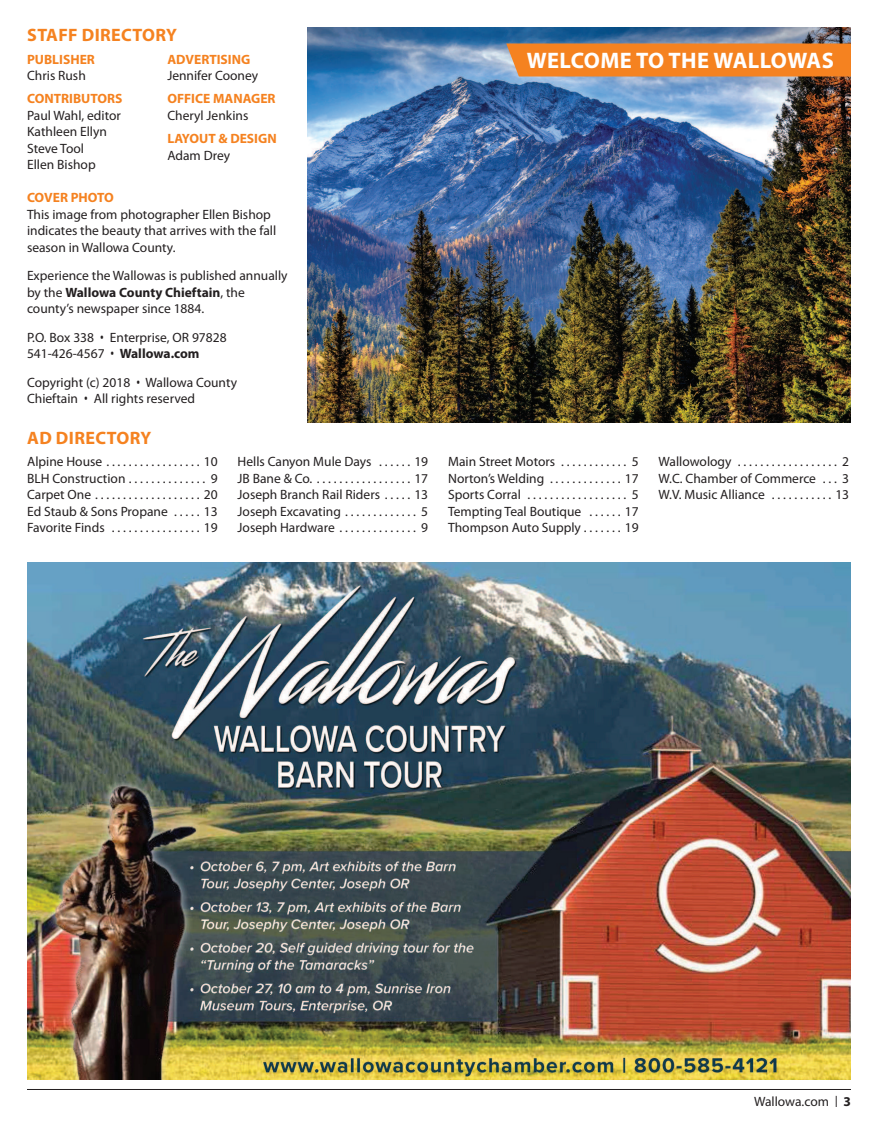
<style>
.page{position:relative;width:878px;height:1134px;background:#fff}
.page>*{position:absolute;margin:0;border:0;box-sizing:border-box;transform-origin:0 0}
.t1{font:700 22.5px "Myriad Pro";letter-spacing:.02em;color:#fff}
.t2{font:700 18px "Myriad Pro";letter-spacing:.02em;color:#f58220}
.t3{font:13.5px/16.5px "Myriad Pro";color:#231f20}
.t4{font:700 13.5px "Myriad Pro";color:#f58220}
.s1{font-weight:700}
.s2{font-family:"Gotham Condensed"}
</style>
<div class="page">
<img style="left:27px;top:562px;width:823px;height:518px">
<img style="left:307px;top:27px;width:543px;height:396px">
<hr style="left:27px;top:1089px;width:823px;height:1px;background:#231f20">
<div style="left:506px;top:44px;width:344px;height:32px;background:#f58220"></div>
<h2 class="t2" style="left:27px;top:28px;width:151px">STAFF DIRECTORY</h2>
<p class="t4" style="left:27px;top:54px;width:69px">PUBLISHER</p>
<p class="t3" style="left:27px;top:69px;width:60px">Chris Rush</p>
<p class="t4" style="left:27px;top:94px;width:97px">CONTRIBUTORS</p>
<p class="t3" style="left:27px;top:108px;width:95px">Paul Wahl, editor<br>Kathleen Ellyn<br>Steve Tool<br>Ellen Bishop</p>
<p class="t4" style="left:167px;top:54px;width:84px">ADVERTISING</p>
<p class="t3" style="left:167px;top:69px;width:92px">Jennifer Cooney</p>
<p class="t4" style="left:167px;top:94px;width:110px">OFFICE MANAGER</p>
<p class="t3" style="left:167px;top:108px;width:83px">Cheryl Jenkins</p>
<p class="t4" style="left:167px;top:134px;width:111px">LAYOUT &amp; DESIGN</p>
<p class="t3" style="left:167px;top:148px;width:64px">Adam Drey</p>
<p class="t4" style="left:27px;top:192px;width:88px">COVER PHOTO</p>
<p class="t3" style="left:27px;top:207px;width:251px">This image from photographer Ellen Bishop indicates the beauty that arrives with the fall season in Wallowa County.</p>
<p class="t3" style="left:27px;top:268px;width:262px">Experience the Wallowas is published annually by the <span class="s1">Wallowa County Chieftain</span>, the county’s newspaper since 1884.</p>
<p class="t3" style="left:27px;top:330px;width:201px">P.O. Box 338 <span class="s2">•</span> Enterprise, OR 97828<br>541-426-4567 <span class="s2">•</span> <span class="s1">Wallowa.com</span></p>
<p class="t3" style="left:27px;top:375px;width:211px">Copyright (c) 2018 <span class="s2">•</span> Wallowa County<br>Chieftain <span class="s2">•</span> All rights reserved</p>
<h2 class="t2" style="left:27px;top:431px;width:125px">AD DIRECTORY</h2>
<h1 class="t1" style="left:526px;top:52px;width:309px">WELCOME TO THE WALLOWAS</h1>
<p class="t3" style="left:27px;top:454px;width:192px;text-align:justify">Alpine House .................10<br>BLH Construction .............. 9<br>Carpet One ...................20<br>Ed Staub &amp; Sons Propane . . . . . 13<br>Favorite Finds ................19</p>
<p class="t3" style="left:237px;top:455px;width:192px;text-align:justify">Hells Canyon Mule Days . . . . . . 19<br>JB Bane &amp; Co. .................17<br>Joseph Branch Rail Riders . . . . . 13<br>Joseph Excavating . . . . . . . . . . . . . 5<br>Joseph Hardware .............. 9</p>
<p class="t3" style="left:448px;top:454px;width:192px;text-align:justify">Main Street Motors . . . . . . . . . . . . 5<br>Norton’s Welding . . . . . . . . . . . . . 17<br>Sports Corral .................. 5<br>Tempting Teal Boutique . . . . . . 17<br>Thompson Auto Supply . . . . . . . 19</p>
<p class="t3" style="left:658px;top:454px;width:192px;text-align:justify">Wallowology .................. 2<br>W.C. Chamber of Commerce . . . 3<br>W.V. Music Alliance . . . . . . . . . . . 13</p>
<p class="t3" style="left:754px;top:1094px;width:98px">Wallowa.com | <span class="s1">3</span></p>
</div>
